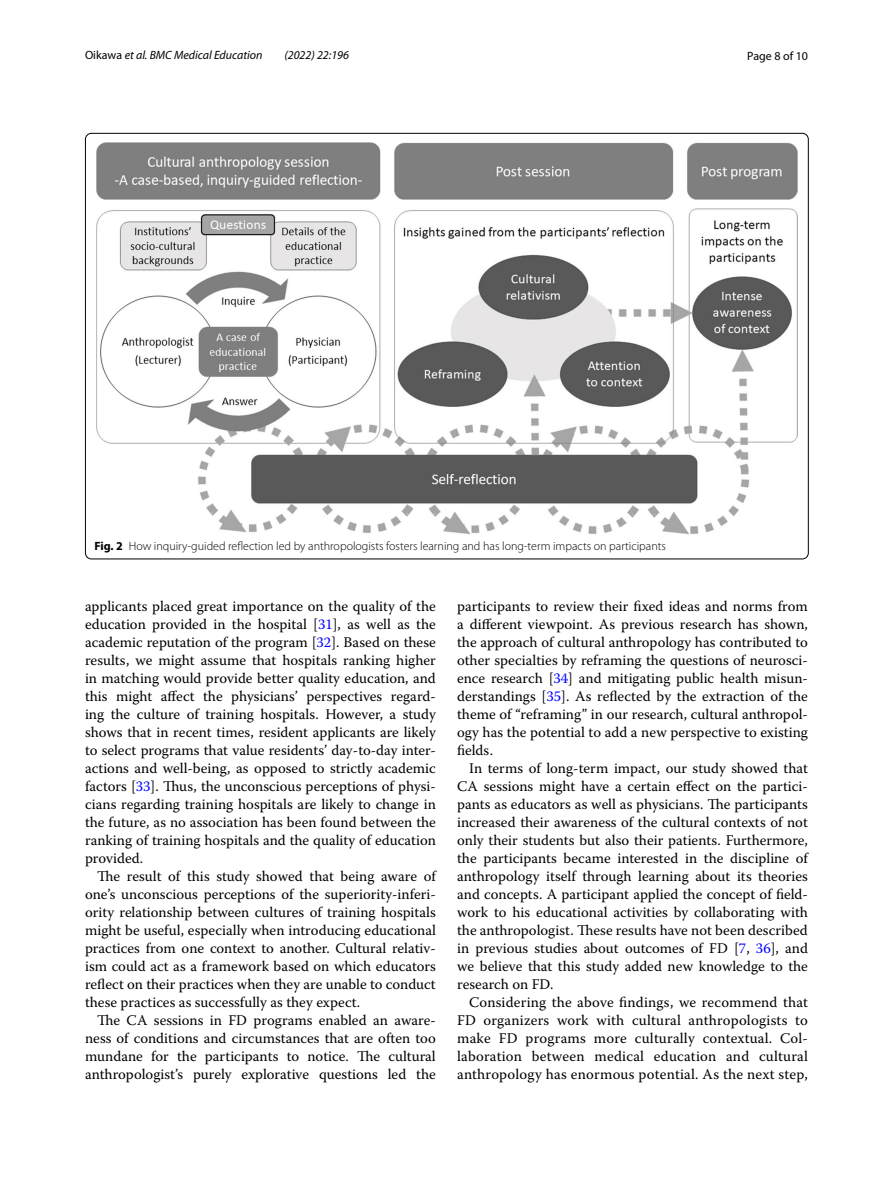
<style>
.page{position:relative;width:893px;height:1187px;background:#fff}
.page>*{position:absolute;margin:0;border:0;box-sizing:border-box;transform-origin:0 0}
.t1{font:14.7px/18px "Warnock Pro";color:#000;text-align:justify}
.t2{font:300 12px "Myriad Pro";color:#000}
.t3{font:italic 12px "Myriad Pro";color:#000}
.t4{font:12px "Myriad Pro";color:#000}
.s1{font-style:normal}
.s2{font-weight:700}
.s3{color:#00f}
</style>
<div class="page">
<img style="left:97px;top:142px;width:700px;height:392px">
<p class="t3" style="left:85px;top:48px;width:179px"><span class="s1">Oikawa</span> et al. BMC Medical Education</p>
<p class="t3" style="left:284px;top:48px;width:66px">(2022) 22:196</p>
<p class="t4" style="left:747px;top:48px;width:62px">Page 8 of 10</p>
<p class="t2" style="left:94px;top:539px;width:573px"><span class="s2">Fig. 2</span> How inquiry-guided reflection led by anthropologists fosters learning and has long-term impacts on participants</p>
<p class="t1" style="left:85px;top:597px;width:352px">applicants placed great importance on the quality of the education provided in the hospital [<span class="s3">31</span>], as well as the academic reputation of the program [<span class="s3">32</span>]. Based on these results, we might assume that hospitals ranking higher in matching would provide better quality education, and this might affect the physicians’ perspectives regard&shy;ing the culture of training hospitals. However, a study shows that in recent times, resident applicants are likely to select programs that value residents’ day-to-day inter&shy;actions and well-being, as opposed to strictly academic factors [<span class="s3">33</span>]. Thus, the unconscious perceptions of physi&shy;cians regarding training hospitals are likely to change in the future, as no association has been found between the ranking of training hospitals and the quality of education provided.</p>
<p class="t1" style="left:85px;top:867px;width:352px;text-indent:12px">The result of this study showed that being aware of one’s unconscious perceptions of the superiority-inferi&shy;ority relationship between cultures of training hospitals might be useful, especially when introducing educational practices from one context to another. Cultural relativ&shy;ism could act as a framework based on which educators reflect on their practices when they are unable to conduct these practices as successfully as they expect.</p>
<p class="t1" style="left:85px;top:1011px;width:352px;text-indent:12px">The CA sessions in FD programs enabled an aware&shy;ness of conditions and circumstances that are often too mundane for the participants to notice. The cultural anthropologist’s purely explorative questions led the</p>
<p class="t1" style="left:457px;top:597px;width:352px">participants to review their fixed ideas and norms from a different viewpoint. As previous research has shown, the approach of cultural anthropology has contributed to other specialties by reframing the questions of neurosci&shy;ence research [<span class="s3">34</span>] and mitigating public health misun&shy;derstandings [<span class="s3">35</span>]. As reflected by the extraction of the theme of “reframing” in our research, cultural anthropol&shy;ogy has the potential to add a new perspective to existing fields.</p>
<p class="t1" style="left:457px;top:759px;width:352px;text-indent:12px">In terms of long-term impact, our study showed that CA sessions might have a certain effect on the partici&shy;pants as educators as well as physicians. The participants increased their awareness of the cultural contexts of not only their students but also their patients. Furthermore, the participants became interested in the discipline of anthropology itself through learning about its theories and concepts. A participant applied the concept of field&shy;work to his educational activities by collaborating with the anthropologist. These results have not been described in previous studies about outcomes of FD [<span class="s3">7</span>, <span class="s3">36</span>], and we believe that this study added new knowledge to the research on FD.</p>
<p class="t1" style="left:457px;top:993px;width:352px;text-indent:12px">Considering the above findings, we recommend that FD organizers work with cultural anthropologists to make FD programs more culturally contextual. Col&shy;laboration between medical education and cultural anthropology has enormous potential. As the next step,</p>
</div>
